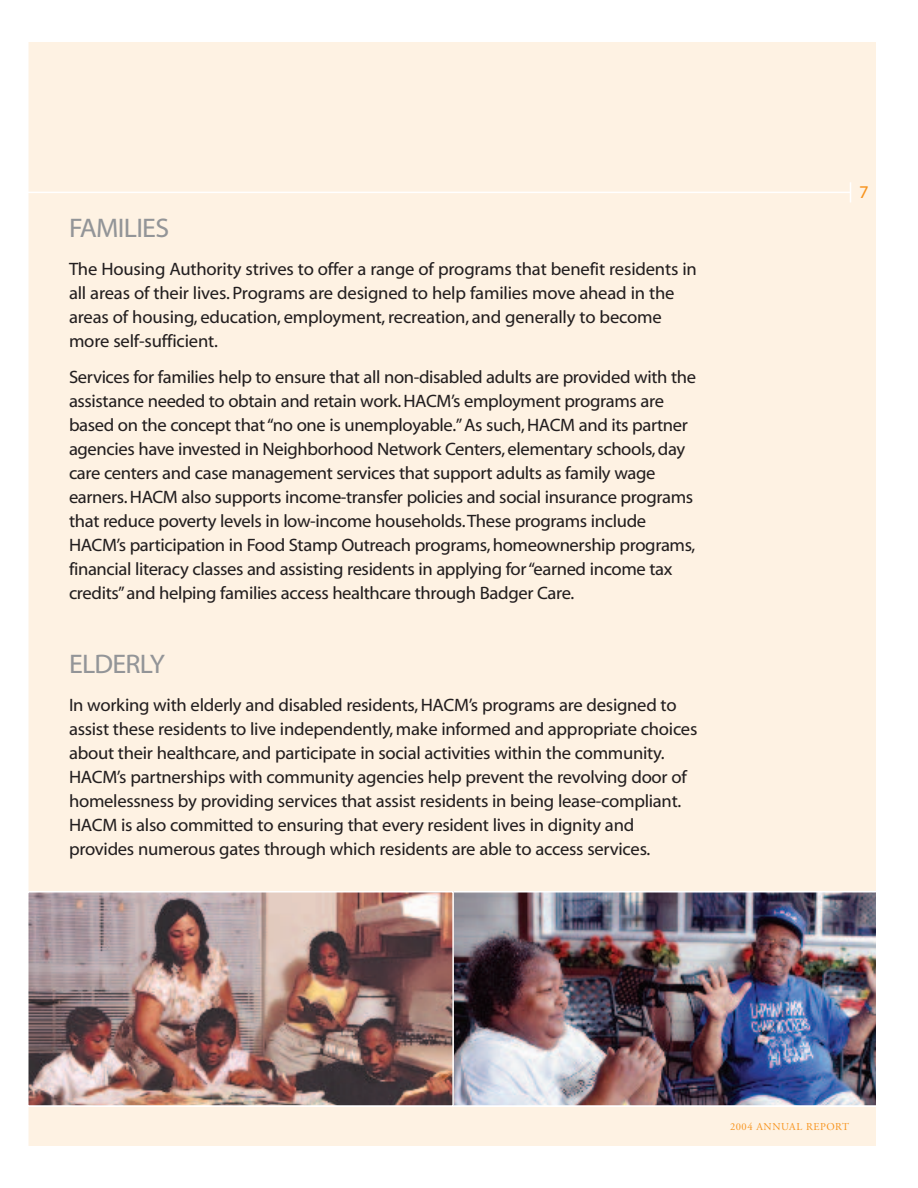
<style>
.page{position:relative;width:918px;height:1188px;background:#fff}
.page>*{position:absolute;margin:0;border:0;box-sizing:border-box;transform-origin:0 0}
.t1{font:27px "Myriad Web";letter-spacing:-.025em;color:#939598}
.t2{font:18px/24px "Myriad Web";letter-spacing:-.02em;color:#231f20}
.t3{font:18px "Myriad Web";color:#f7931d}
.t4{font:10.5px "Adobe Garamond";letter-spacing:.05em;color:#f7931d}
</style>
<div class="page">
<div style="left:28px;top:41px;width:849px;height:1106px;background:#fef2e3"></div>
<img style="left:30px;top:894px;width:845px;height:210px">
<div style="left:452px;top:891px;width:426px;height:216px;border:2px solid #fff"></div>
<div style="left:27px;top:891px;width:427px;height:216px;border:2px solid #fff"></div>
<svg style="left:850px;top:182px;width:1px;height:20px"></svg>
<hr style="left:27px;top:192px;width:823px;height:1px;background:#fff">
<hr style="left:27px;top:1106px;width:851px;height:1px;background:#fff">
<h1 class="t1" style="left:69px;top:212px;width:102px">FAMILIES</h1>
<p class="t2" style="left:69px;top:256px;width:629px">The Housing Authority strives to offer a range of programs that benefit residents in all areas of their lives. Programs are designed to help families move ahead in the areas of housing, education, employment, recreation, and generally to become more self-sufficient.</p>
<p class="t2" style="left:69px;top:364px;width:629px">Services for families help to ensure that all non-disabled adults are provided with the assistance needed to obtain and retain work. HACM’s employment programs are based on the concept that “no one is unemployable.”As such, HACM and its partner agencies have invested in Neighborhood Network Centers, elementary schools, day care centers and case management services that support adults as family wage earners. HACM also supports income-transfer policies and social insurance programs that reduce poverty levels in low-income households.These programs include HACM’s participation in Food Stamp Outreach programs, homeownership programs, financial literacy classes and assisting residents in applying for “earned income tax credits”and helping families access healthcare through Badger Care.</p>
<h1 class="t1" style="left:69px;top:648px;width:98px">ELDERLY</h1>
<p class="t2" style="left:69px;top:693px;width:630px">In working with elderly and disabled residents, HACM’s programs are designed to assist these residents to live independently, make informed and appropriate choices about their healthcare, and participate in social activities within the community.<br>HACM’s partnerships with community agencies help prevent the revolving door of homelessness by providing services that assist residents in being lease-compliant.<br>HACM is also committed to ensuring that every resident lives in dignity and provides numerous gates through which residents are able to access services.</p>
<p class="t3" style="left:859px;top:182px;width:11px">7</p>
<p class="t4" style="left:730px;top:1122px;width:120px">2004 ANNUAL REPORT</p>
</div>
